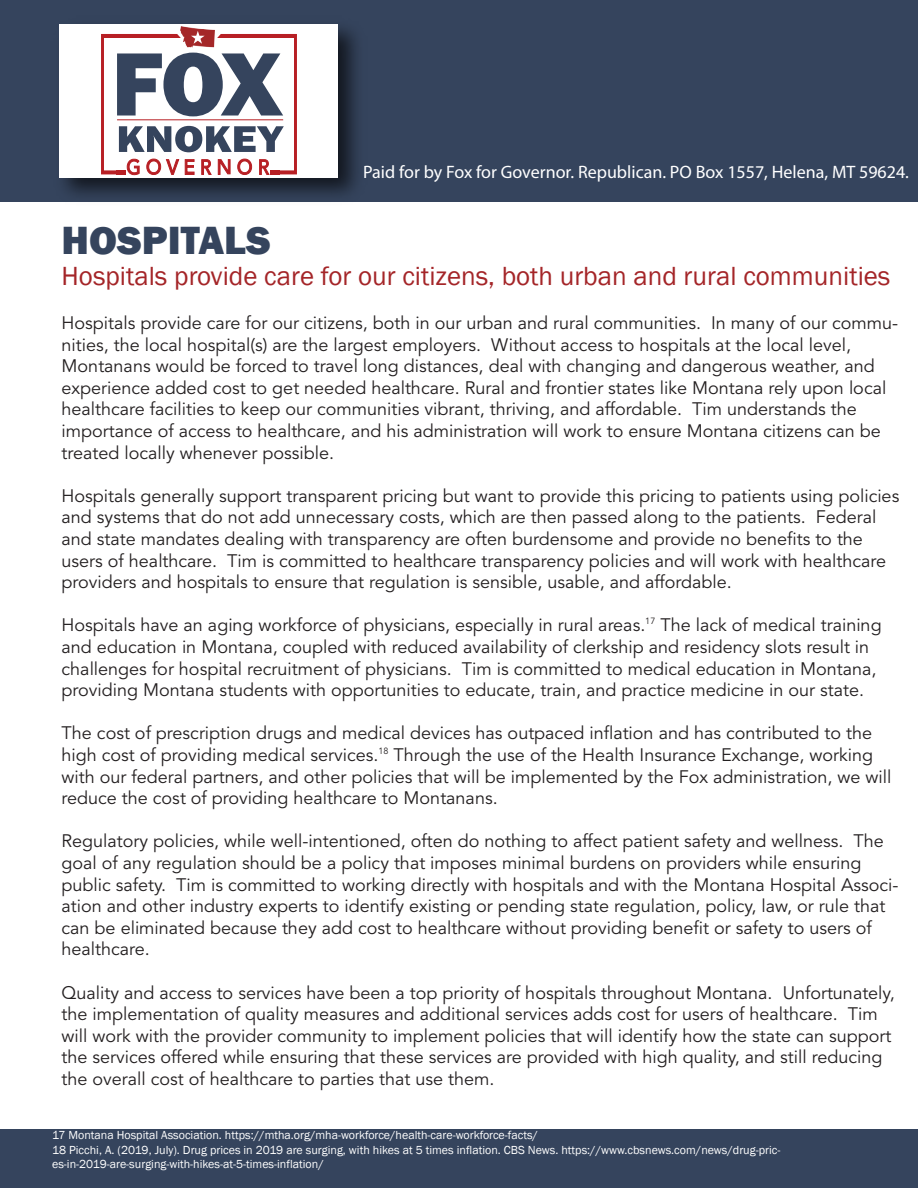
<style>
.page{position:relative;width:918px;height:1188px;background:#35445d}
.page>*{position:absolute;margin:0;border:0;box-sizing:border-box;transform-origin:0 0}
.t1{font:800 40.5px "Franklin Gothic";color:#35445d}
.t2{font:27px "Franklin Gothic";color:#a42528}
.t3{font:18px/21.6px "Avenir LT Std";color:#231f20}
.t4{font:18px "Myriad Pro";color:#fff}
.t5{font:12px/14.4px "Franklin Gothic";color:#fff}
</style>
<div class="page">
<div style="left:0;top:202px;width:918px;height:927px;background:#fff"></div>
<img style="left:59px;top:24px;width:298px;height:172px">
<div style="left:60px;top:24px;width:278px;height:154px;background:#fff"></div>
<img style="left:181px;top:27px;width:34px;height:4px">
<svg style="left:101px;top:31px;width:196px;height:144px"></svg>
<p class="t4" style="left:363px;top:160px;width:547px">Paid for by Fox for Governor. Republican. PO Box 1557, Helena, MT 59624.</p>
<h1 class="t1" style="left:62px;top:214px;width:211px">HOSPITALS</h1>
<h2 class="t2" style="left:62px;top:260px;width:830px">Hospitals provide care for our citizens, both urban and rural communities</h2>
<p class="t3" style="left:62px;top:313px;width:838px">Hospitals provide care for our citizens, both in our urban and rural communities. In many of our commu&shy;nities, the local hospital(s) are the largest employers. Without access to hospitals at the local level, Montanans would be forced to travel long distances, deal with changing and dangerous weather, and experience added cost to get needed healthcare. Rural and frontier states like Montana rely upon local healthcare facilities to keep our communities vibrant, thriving, and affordable. Tim understands the importance of access to healthcare, and his administration will work to ensure Montana citizens can be treated locally whenever possible.</p>
<p class="t3" style="left:62px;top:485px;width:839px">Hospitals generally support transparent pricing but want to provide this pricing to patients using policies and systems that do not add unnecessary costs, which are then passed along to the patients. Federal and state mandates dealing with transparency are often burdensome and provide no benefits to the users of healthcare. Tim is committed to healthcare transparency policies and will work with healthcare providers and hospitals to ensure that regulation is sensible, usable, and affordable.</p>
<p class="t3" style="left:62px;top:615px;width:822px">Hospitals have an aging workforce of physicians, especially in rural areas.<sup>17</sup> The lack of medical training and education in Montana, coupled with reduced availability of clerkship and residency slots result in challenges for hospital recruitment of physicians. Tim is committed to medical education in Montana, providing Montana students with opportunities to educate, train, and practice medicine in our state.</p>
<p class="t3" style="left:62px;top:723px;width:831px">The cost of prescription drugs and medical devices has outpaced inflation and has contributed to the high cost of providing medical services.<sup>18</sup> Through the use of the Health Insurance Exchange, working with our federal partners, and other policies that will be implemented by the Fox administration, we will reduce the cost of providing healthcare to Montanans.</p>
<p class="t3" style="left:62px;top:831px;width:838px">Regulatory policies, while well-intentioned, often do nothing to affect patient safety and wellness. The goal of any regulation should be a policy that imposes minimal burdens on providers while ensuring public safety. Tim is committed to working directly with hospitals and with the Montana Hospital Associ&shy;ation and other industry experts to identify existing or pending state regulation, policy, law, or rule that can be eliminated because they add cost to healthcare without providing benefit or safety to users of healthcare.</p>
<p class="t3" style="left:62px;top:982px;width:835px">Quality and access to services have been a top priority of hospitals throughout Montana. Unfortunately, the implementation of quality measures and additional services adds cost for users of healthcare. Tim will work with the provider community to implement policies that will identify how the state can support the services offered while ensuring that these services are provided with high quality, and still reducing the overall cost of healthcare to parties that use them.</p>
<p class="t5" style="left:52px;top:1128px;width:730px">17 Montana Hospital Association. https://mtha.org/mha-workforce/health-care-workforce-facts/<br>18 Picchi, A. (2019, July). Drug prices in 2019 are surging, with hikes at 5 times inflation. CBS News. https://www.cbsnews.com/news/drug-pric&shy;es-in-2019-are-surging-with-hikes-at-5-times-inflation/</p>
</div>
